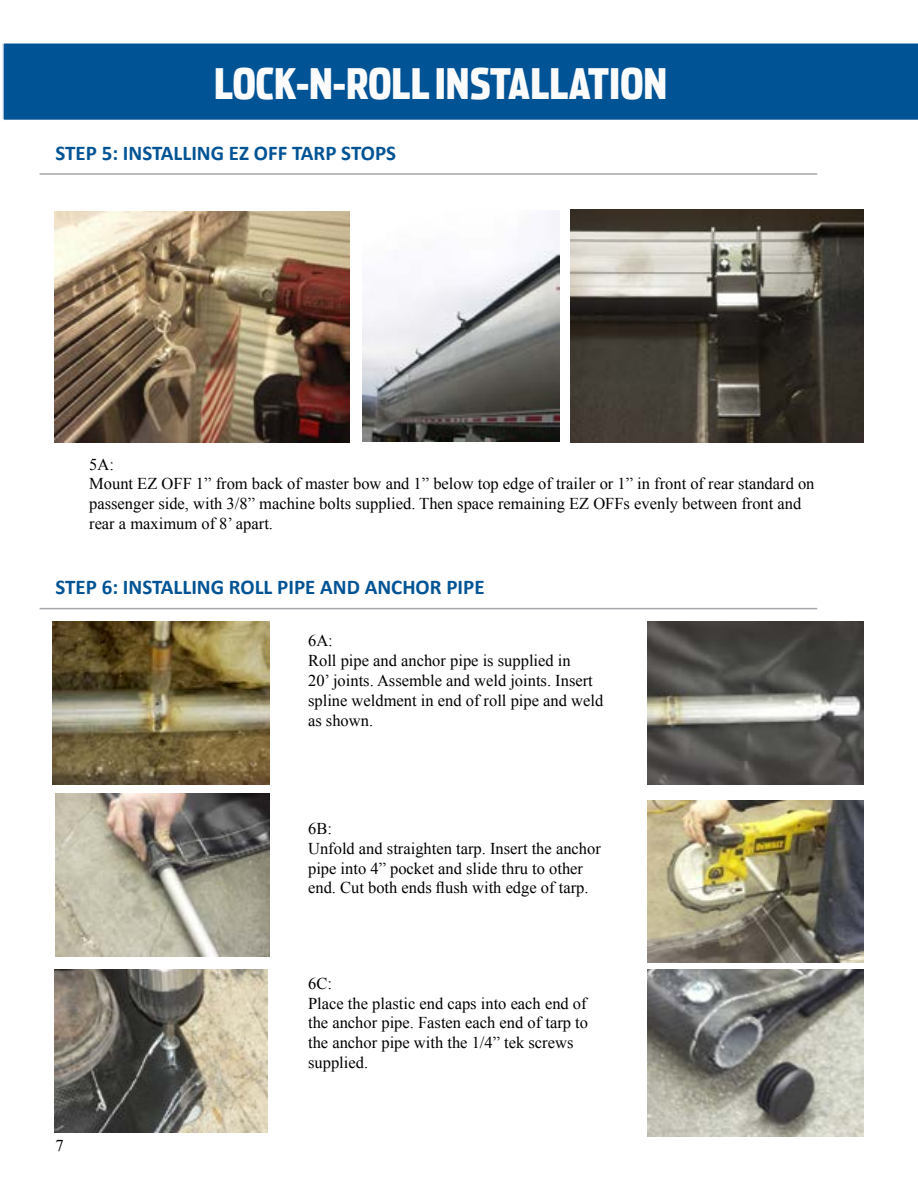
<style>
.page{position:relative;width:918px;height:1188px;background:#fff}
.page>*{position:absolute;margin:0;border:0;box-sizing:border-box;transform-origin:0 0}
.t1{font:900 42px "Stainless Comp";color:#fbfbfb}
.t2{font:700 21px "Calibri";color:#005395}
.t3{font:16.5px/19.8px "Times New Roman";color:#000}
</style>
<div class="page">
<hr style="left:40px;top:608px;width:777px;height:1px;background:#a5a7aa">
<hr style="left:40px;top:173px;width:777px;height:2px;background:#a5a7aa">
<div style="left:2px;top:43px;width:916px;height:78px;background:#005395"></div>
<img style="left:54px;top:211px;width:295px;height:232px">
<img style="left:570px;top:209px;width:294px;height:234px">
<img style="left:363px;top:210px;width:197px;height:232px">
<img style="left:53px;top:622px;width:216px;height:162px">
<img style="left:56px;top:794px;width:213px;height:162px">
<img style="left:54px;top:970px;width:214px;height:163px">
<img style="left:647px;top:622px;width:217px;height:162px">
<img style="left:647px;top:800px;width:217px;height:163px">
<img style="left:647px;top:970px;width:217px;height:166px">
<p class="t1" style="left:214px;top:58px;width:455px">LOCK-N-ROLL INSTALLATION</p>
<p class="t2" style="left:56px;top:139px;width:342px">STEP 5: INSTALLING EZ OFF TARP STOPS</p>
<p class="t3" style="left:89px;top:454px;width:727px">5A:<br>Mount EZ OFF 1” from back of master bow and 1” below top edge of trailer or 1” in front of rear standard on passenger side, with 3/8” machine bolts supplied. Then space remaining EZ OFFs evenly between front and rear a maximum of 8’ apart.</p>
<h3 class="t2" style="left:56px;top:574px;width:431px">STEP 6: INSTALLING ROLL PIPE AND ANCHOR PIPE</h3>
<p class="t3" style="left:308px;top:631px;width:297px">6A:<br>Roll pipe and anchor pipe is supplied in<br>20’ joints. Assemble and weld joints. Insert spline weldment in end of roll pipe and weld as shown.</p>
<p class="t3" style="left:308px;top:818px;width:294px">6B:<br>Unfold and straighten tarp. Insert the anchor pipe into 4” pocket and slide thru to other</p>
<p class="t3" style="left:308px;top:878px;width:282px">end. Cut both ends flush with edge of tarp.</p>
<p class="t3" style="left:56px;top:1135px;width:10px">7</p>
<p class="t3" style="left:308px;top:973px;width:281px">6C:<br>Place the plastic end caps into each end of the anchor pipe. Fasten each end of tarp to the anchor pipe with the 1/4” tek screws supplied.</p>
</div>
